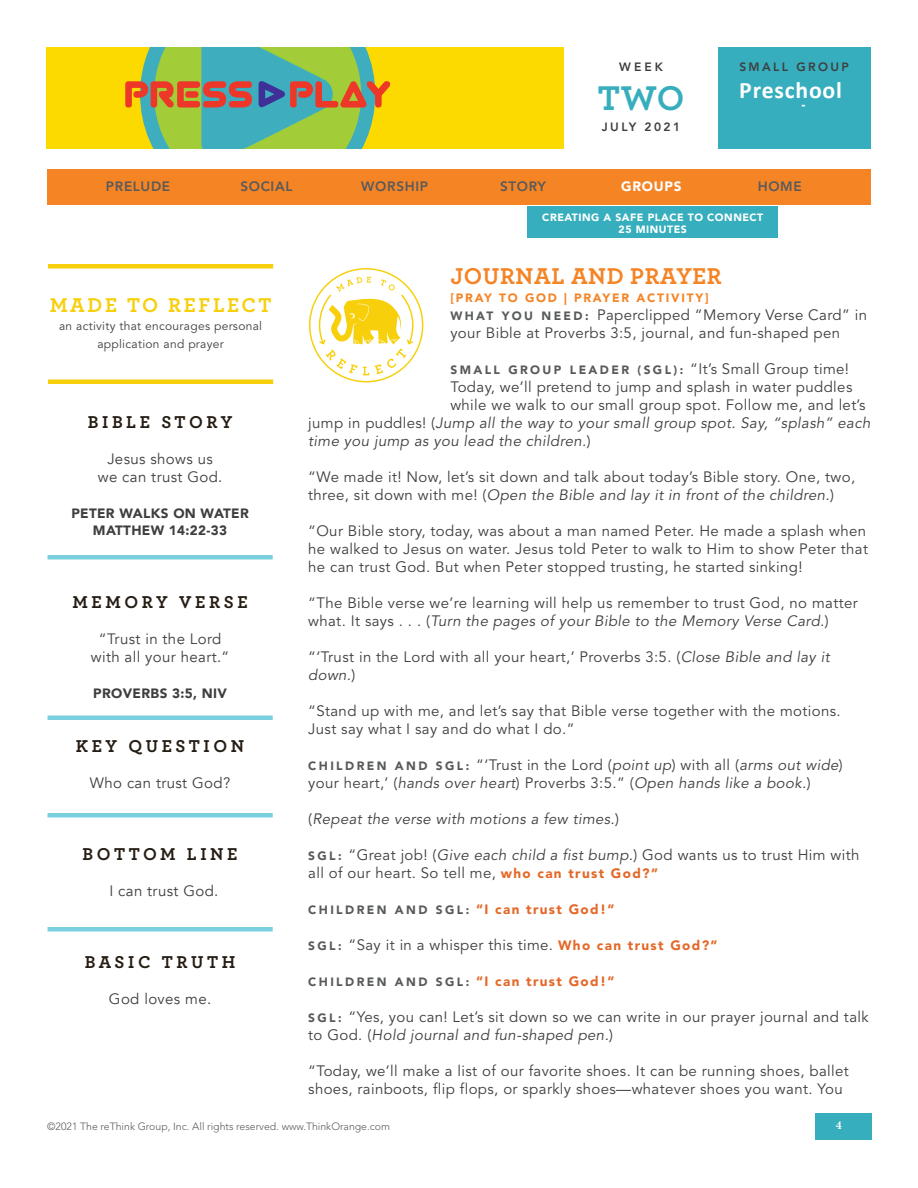
<style>
.page{position:relative;width:918px;height:1188px;background:#fff}
.page>*{position:absolute;margin:0;border:0;box-sizing:border-box;transform-origin:0 0}
.t1{font:700 36px "Archer Pro";color:#36aebd}
.Paragraph_Style_1{font:700 24px "Archer Pro";letter-spacing:.025em;color:#f58425}
.t2{font:700 23.7px "Calibri";letter-spacing:.03em;color:#fff}
.t3{font:700 21px "Archer Pro";letter-spacing:.125em;color:#f7cf0a}
.t4{font:700 18px "Archer Pro";letter-spacing:.2em;color:#251d13}
.Paragraph_Style_1-2{font:15px/18px "Avenir LT Std";letter-spacing:.025em;color:#3e3e3f}
.Paragraph_Style_1-3{font:italic 15px "Avenir LT Std";letter-spacing:.025em;color:#3e3e3f}
.t5{font:15px/18px "Avenir";letter-spacing:.025em;color:#3e3e3f;text-align:center}
.t6{font:900 13.5px/18px "Avenir";letter-spacing:.025em;color:#3e3e3f;text-align:center}
.t7{font:800 13.5px "Avenir LT Std";letter-spacing:.05em;color:#585a5c}
.t8{font:900 13.5px "Avenir LT Std";letter-spacing:.05em;color:#fff}
.Paragraph_Style_1-4{font:900 12px "Avenir LT Std";letter-spacing:.2em;color:#585a5c}
.t9{font:12px/18px "Avenir LT Std";letter-spacing:.025em;color:#3e3e3f;text-align:center}
.Paragraph_Style_1-5{font:900 12px "Avenir LT Std";letter-spacing:.15em;color:#f58425}
.t10{font:800 12px "Avenir LT Std";letter-spacing:.2em;color:#3e3e3f}
.t11{font:700 12px "Minion Pro";color:#fff}
.t12{font:300 10.5px "Avenir LT Std";color:#585a5c}
.t13{font:900 10.5px/12px "Avenir LT Std";letter-spacing:.05em;color:#fff;text-align:center}
.s1{font-weight:900;font-size:12px;color:#585a5c}
.s2{font-weight:400;font-size:15px;color:#3e3e3f}
.s3{font-style:normal}
.s4{font-style:italic}
.s5{font-weight:900;font-size:13.5px;color:#e46828}
.s6{font-size:13.5px;color:#e46828}
</style>
<div class="page">
<div style="left:46px;top:47px;width:612px;height:102px;background:#fcda00"></div>
<svg style="left:125px;top:47px;width:265px;height:102px;background:#8dac66"></svg>
<div style="left:717px;top:47px;width:154px;height:102px;background:#36aebd"></div>
<div style="left:564px;top:44px;width:153px;height:108px;background:#fff"></div>
<div style="left:48px;top:555px;width:225px;height:5px;background:#7bd0e0"></div>
<hr style="left:48px;top:716px;width:225px;height:4px;background:#7bd0e0">
<div style="left:48px;top:813px;width:225px;height:5px;background:#7bd0e0"></div>
<div style="left:48px;top:927px;width:225px;height:5px;background:#7bd0e0"></div>
<svg style="left:309px;top:268px;width:114px;height:114px"></svg>
<hr style="left:48px;top:380px;width:225px;height:4px;background:#f7cf0a">
<hr style="left:48px;top:264px;width:225px;height:4px;background:#f7cf0a">
<div style="left:47px;top:170px;width:824px;height:36px;background:#f58425"></div>
<div style="left:815px;top:1113px;width:57px;height:27px;background:#36aebd"></div>
<div style="left:527px;top:206px;width:251px;height:32px;background:#36aebd"></div>
<p class="t10" style="left:619px;top:59px;width:45px">WEEK</p>
<h1 class="t1" style="left:598px;top:69px;width:88px">TWO</h1>
<p class="t10" style="left:602px;top:120px;width:80px">JULY 2021</p>
<p class="t10" style="left:739px;top:59px;width:111px">SMALL GROUP</p>
<h3 class="t2" style="left:739px;top:74px;width:104px">Preschool</h3>
<p class="t8" style="left:802px;top:96px;width:5px">-</p>
<p class="t7" style="left:106px;top:178px;width:66px">PRELUDE</p>
<p class="t7" style="left:240px;top:178px;width:54px">SOCIAL</p>
<p class="t7" style="left:361px;top:178px;width:68px">WORSHIP</p>
<p class="t7" style="left:500px;top:178px;width:47px">STORY</p>
<p class="t8" style="left:621px;top:178px;width:62px">GROUPS</p>
<p class="t7" style="left:758px;top:178px;width:46px">HOME</p>
<h3 class="t3" style="left:50px;top:288px;width:223px">MADE TO REFLECT</h3>
<p class="t9" style="left:59px;top:317px;width:205px">an activity that encourages personal application and prayer</p>
<p class="t4" style="left:88px;top:407px;width:146px">BIBLE STORY</p>
<p class="t5" style="left:98px;top:450px;width:126px">Jesus shows us we can trust God.</p>
<p class="t6" style="left:71px;top:503px;width:179px">PETER WALKS ON WATER<br>MATTHEW 14:22-33</p>
<p class="t4" style="left:72px;top:587px;width:177px">MEMORY VERSE</p>
<p class="t5" style="left:91px;top:630px;width:140px">“Trust in the Lord with all your heart.”</p>
<p class="t6" style="left:93px;top:683px;width:135px">PROVERBS 3:5, NIV</p>
<p class="t4" style="left:76px;top:731px;width:170px">KEY QUESTION</p>
<p class="t5" style="left:90px;top:774px;width:142px">Who can trust God?</p>
<p class="t4" style="left:83px;top:839px;width:156px">BOTTOM LINE</p>
<p class="t5" style="left:109px;top:882px;width:111px">I can trust God.</p>
<p class="t4" style="left:85px;top:947px;width:152px">BASIC TRUTH</p>
<p class="t5" style="left:109px;top:990px;width:104px">God loves me.</p>
<p class="t13" style="left:542px;top:211px;width:223px">CREATING A SAFE PLACE TO CONNECT<br>25 MINUTES</p>
<p class="Paragraph_Style_1" style="left:450px;top:257px;width:273px">JOURNAL AND PRAYER</p>
<p class="Paragraph_Style_1-5" style="left:450px;top:290px;width:260px">[PRAY TO GOD | PRAYER ACTIVITY]</p>
<p class="Paragraph_Style_1-2" style="left:450px;top:306px;width:418px"><span class="s1">W H AT Y O U N E E D :</span> Paperclipped “Memory Verse Card” in your Bible at Proverbs 3:5, journal, and fun-shaped pen</p>
<p class="Paragraph_Style_1-4" style="left:450px;top:362px;width:400px">SMALL GROUP LEADER (SGL): <span class="s2">“It’s Small Group time!</span></p>
<p class="Paragraph_Style_1-2" style="left:450px;top:378px;width:404px">Today, we’ll pretend to jump and splash in water puddles</p>
<p class="Paragraph_Style_1-2" style="left:450px;top:396px;width:417px">while we walk to our small group spot. Follow me, and let’s</p>
<p class="Paragraph_Style_1-3" style="left:308px;top:414px;width:564px"><span class="s3">jump in puddles! (</span>Jump all the way to your small group spot. Say, “splash” each</p>
<p class="Paragraph_Style_1-3" style="left:308px;top:432px;width:284px">time you jump as you lead the children.<span class="s3">)</span></p>
<p class="Paragraph_Style_1-2" style="left:308px;top:468px;width:548px">“We made it! Now, let’s sit down and talk about today’s Bible story. One, two, three, sit down with me! (<span class="s4">Open the Bible and lay it in front of the children.</span>)</p>
<p class="Paragraph_Style_1-2" style="left:308px;top:522px;width:561px">“Our Bible story, today, was about a man named Peter. He made a splash when he walked to Jesus on water. Jesus told Peter to walk to Him to show Peter that he can trust God. But when Peter stopped trusting, he started sinking!</p>
<p class="Paragraph_Style_1-2" style="left:308px;top:594px;width:551px">“The Bible verse we’re learning will help us remember to trust God, no matter what. It says . . . (<span class="s4">Turn the pages of your Bible to the Memory Verse Card.</span>)</p>
<p class="Paragraph_Style_1-2" style="left:308px;top:648px;width:523px">“‘Trust in the Lord with all your heart,’ Proverbs 3:5. (<span class="s4">Close Bible and lay it down.</span>)</p>
<p class="Paragraph_Style_1-2" style="left:308px;top:702px;width:534px">“Stand up with me, and let’s say that Bible verse together with the motions.<br>Just say what I say and do what I do.”</p>
<p class="Paragraph_Style_1-2" style="left:308px;top:756px;width:536px"><span class="s1">C H I L D R E N A N D S G L :</span> “‘Trust in the Lord (<span class="s4">point up</span>) with all (<span class="s4">arms out wide</span>) your heart,’ (<span class="s4">hands over heart</span>) Proverbs 3:5.” (<span class="s4">Open hands like a book.</span>)</p>
<p class="Paragraph_Style_1-3" style="left:308px;top:810px;width:312px"><span class="s3">(</span>Repeat the verse with motions a few times.<span class="s3">)</span></p>
<p class="Paragraph_Style_1-2" style="left:308px;top:846px;width:553px"><span class="s1">S G L :</span> “Great job! (<span class="s4">Give each child a fist bump.</span>) God wants us to trust Him with all of our heart. So tell me, <span class="s5">who can trust God?”</span></p>
<p class="Paragraph_Style_1-4" style="left:308px;top:902px;width:308px">CHILDREN AND SGL: <span class="s6">“I can trust God!”</span></p>
<p class="Paragraph_Style_1-2" style="left:308px;top:936px;width:411px"><span class="s1">S G L :</span> “Say it in a whisper this time. <span class="s5">Who can trust God?”</span></p>
<p class="Paragraph_Style_1-4" style="left:308px;top:974px;width:308px">CHILDREN AND SGL: <span class="s6">“I can trust God!”</span></p>
<p class="Paragraph_Style_1-2" style="left:308px;top:1008px;width:562px"><span class="s1">S G L :</span> “Yes, you can! Let’s sit down so we can write in our prayer journal and talk to God. (<span class="s4">Hold journal and fun-shaped pen.</span>)</p>
<p class="Paragraph_Style_1-2" style="left:308px;top:1062px;width:542px">“Today, we’ll make a list of our favorite shoes. It can be running shoes, ballet shoes, rainboots, flip flops, or sparkly shoes—whatever shoes you want. You</p>
<p class="t12" style="left:47px;top:1120px;width:344px">©2021 The reThink Group, Inc. All rights reserved. www.ThinkOrange.com</p>
<p class="t11" style="left:836px;top:1116px;width:7px">4</p>
</div>
